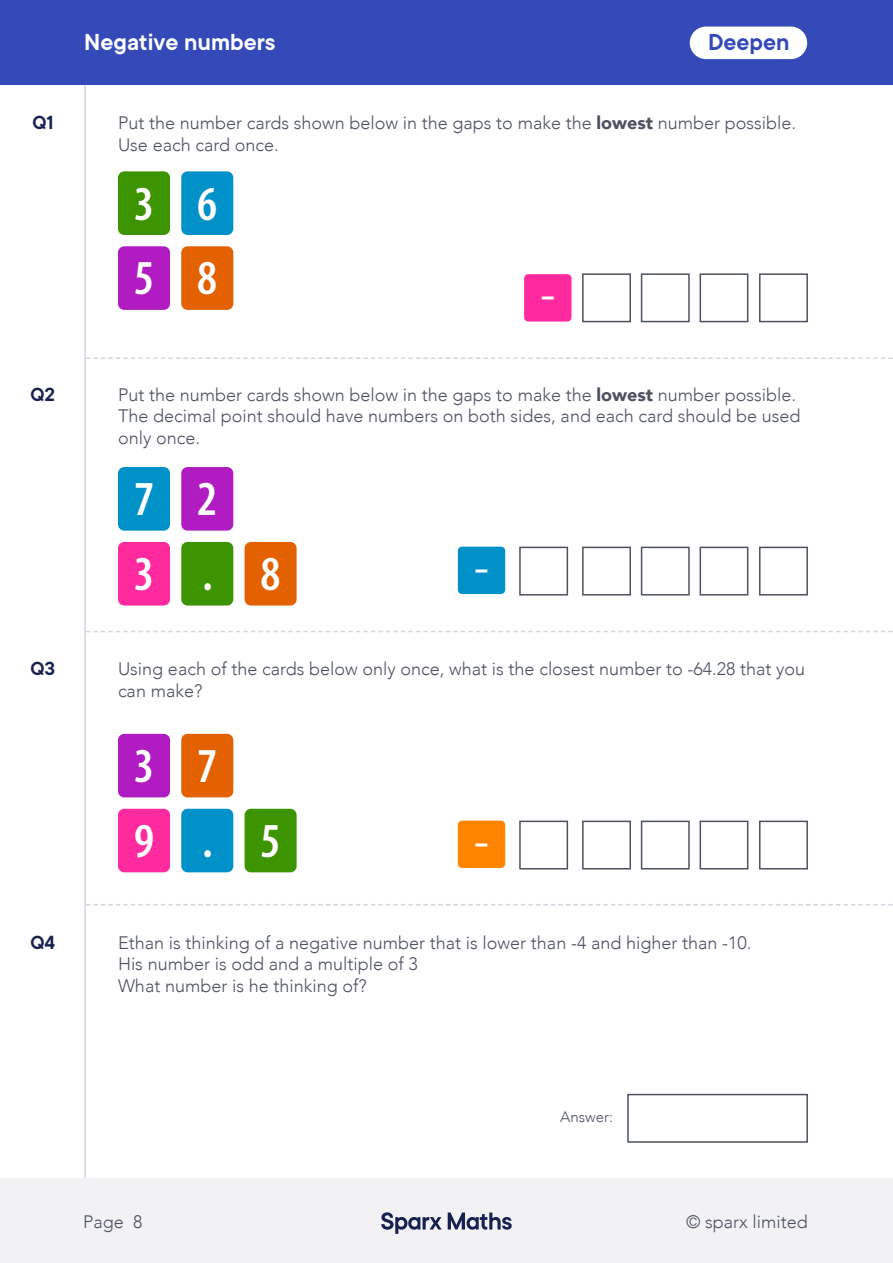
<style>
.page{position:relative;width:893px;height:1263px;background:#fff}
.page>*{position:absolute;margin:0;border:0;box-sizing:border-box;transform-origin:0 0}
.t1{font:600 condensed 49.05px/74.8px "Myriad Pro";color:#fff}
.t2{font:600 25.5px "TT Commons";color:#fff}
.t3{font:600 25.5px "TT Commons";color:#334ab8}
.t4{font:900 24px "Avenir";color:#fff;scale:2 1}
.t5{font:600 21px "TT Commons";color:#17214f}
.t6{font:300 18px/21.6px "Avenir";color:#4d5261}
.t7{font:300 15px "Avenir";color:#4d5261}
.s1{font-weight:900}
</style>
<div class="page">
<div style="left:0;top:1178px;width:893px;height:85px;background:#f2f2f5"></div>
<svg style="left:381px;top:1212px;width:61px;height:22px"></svg>
<svg style="left:448px;top:1212px;width:64px;height:18px"></svg>
<hr style="left:84px;top:0;width:2px;height:1178px;background:#d4d6e0">
<div style="left:524px;top:274px;width:47px;height:48px;background:#ff2b9e;border-radius:4px"></div>
<div style="left:458px;top:547px;width:47px;height:47px;background:#0091c9;border-radius:4px"></div>
<div style="left:458px;top:821px;width:47px;height:47px;background:#ff8500;border-radius:4px"></div>
<svg style="left:86px;top:357px;width:807px;height:2px"></svg>
<svg style="left:86px;top:631px;width:807px;height:1px"></svg>
<svg style="left:86px;top:904px;width:807px;height:1px"></svg>
<div style="left:627px;top:1094px;width:181px;height:49px;border:2px solid #4d5261"></div>
<div style="left:759px;top:273px;width:49px;height:49px;border:2px solid #4d5261"></div>
<div style="left:759px;top:547px;width:49px;height:48px;border:2px solid #4d5261"></div>
<div style="left:759px;top:821px;width:49px;height:48px;border:2px solid #4d5261"></div>
<div style="left:699px;top:273px;width:49px;height:49px;border:2px solid #4d5261"></div>
<div style="left:699px;top:547px;width:49px;height:48px;border:2px solid #4d5261"></div>
<div style="left:699px;top:821px;width:49px;height:48px;border:2px solid #4d5261"></div>
<div style="left:641px;top:273px;width:49px;height:49px;border:2px solid #4d5261"></div>
<div style="left:641px;top:547px;width:49px;height:48px;border:2px solid #4d5261"></div>
<div style="left:641px;top:821px;width:49px;height:48px;border:2px solid #4d5261"></div>
<div style="left:582px;top:273px;width:49px;height:49px;border:2px solid #4d5261"></div>
<div style="left:582px;top:547px;width:49px;height:48px;border:2px solid #4d5261"></div>
<div style="left:519px;top:547px;width:49px;height:48px;border:2px solid #4d5261"></div>
<div style="left:582px;top:821px;width:49px;height:48px;border:2px solid #4d5261"></div>
<div style="left:519px;top:821px;width:49px;height:48px;border:2px solid #4d5261"></div>
<div style="left:118px;top:171px;width:52px;height:64px;background:#3b9400;border-radius:6px"></div>
<div style="left:181px;top:171px;width:52px;height:64px;background:#0091c9;border-radius:6px"></div>
<div style="left:118px;top:246px;width:52px;height:64px;background:#b01cc2;border-radius:6px"></div>
<div style="left:181px;top:246px;width:52px;height:64px;background:#e36100;border-radius:6px"></div>
<div style="left:118px;top:467px;width:52px;height:64px;background:#0091c9;border-radius:6px"></div>
<div style="left:181px;top:467px;width:52px;height:64px;background:#b01cc2;border-radius:6px"></div>
<div style="left:118px;top:542px;width:52px;height:63px;background:#ff2b9e;border-radius:6px"></div>
<div style="left:181px;top:542px;width:52px;height:63px;background:#3b9400;border-radius:6px"></div>
<div style="left:245px;top:542px;width:52px;height:63px;background:#e36100;border-radius:6px"></div>
<div style="left:118px;top:734px;width:52px;height:63px;background:#b01cc2;border-radius:6px"></div>
<div style="left:181px;top:734px;width:52px;height:63px;background:#e36100;border-radius:6px"></div>
<div style="left:118px;top:809px;width:52px;height:63px;background:#ff2b9e;border-radius:6px"></div>
<div style="left:181px;top:809px;width:52px;height:63px;background:#0091c9;border-radius:6px"></div>
<div style="left:245px;top:809px;width:52px;height:63px;background:#3b9400;border-radius:6px"></div>
<div style="left:0;top:0;width:893px;height:84px;background:#334ab8"></div>
<div style="left:690px;top:27px;width:117px;height:32px;background:#fff;border-radius:16px"></div>
<p class="t5" style="left:32px;top:111px;width:23px">Q1</p>
<h2 class="t2" style="left:84px;top:28px;width:193px">Negative numbers</h2>
<h2 class="t3" style="left:708px;top:28px;width:83px">Deepen</h2>
<p class="t6" style="left:118px;top:112px;width:680px">Put the number cards shown below in the gaps to make the <span class="s1">lowest</span> number possible.<br>Use each card once.</p>
<h1 class="t1" style="left:134px;top:165px;width:85px">3 6<br>5 8</h1>
<h3 class="t4" style="left:541px;top:275px;width:9px">-</h3>
<p class="t5" style="left:31px;top:382px;width:26px">Q2</p>
<p class="t6" style="left:118px;top:384px;width:684px">Put the number cards shown below in the gaps to make the <span class="s1">lowest</span> number possible.<br>The decimal point should have numbers on both sides, and each card should be used only once.</p>
<h1 class="t1" style="left:134px;top:461px;width:148px">7 2<br>3.8</h1>
<h3 class="t4" style="left:474px;top:548px;width:9px">-</h3>
<p class="t5" style="left:30px;top:657px;width:26px">Q3</p>
<p class="t6" style="left:118px;top:658px;width:689px">Using each of the cards below only once, what is the closest number to -64.28 that you can make?</p>
<h1 class="t1" style="left:134px;top:727px;width:148px">3 7<br>9.5</h1>
<h3 class="t4" style="left:474px;top:822px;width:9px">-</h3>
<p class="t5" style="left:31px;top:930px;width:26px">Q4</p>
<p class="t6" style="left:118px;top:932px;width:635px">Ethan is thinking of a negative number that is lower than -4 and higher than -10.<br>His number is odd and a multiple of 3<br>What number is he thinking of?</p>
<p class="t7" style="left:560px;top:1108px;width:54px">Answer:</p>
<p class="t6" style="left:83px;top:1211px;width:61px">Page 8</p>
<p class="t6" style="left:686px;top:1211px;width:123px">© sparx limited</p>
</div>
